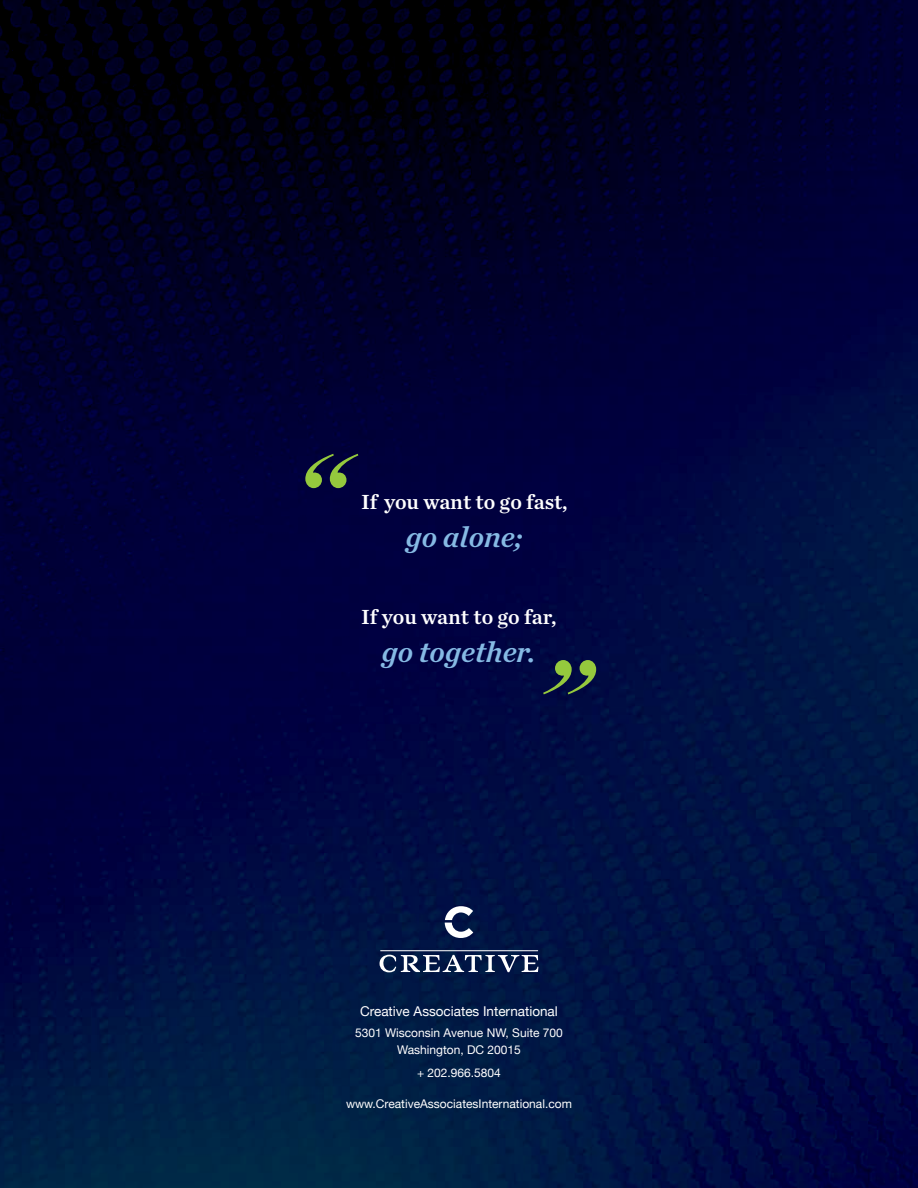
<style>
.page{position:relative;width:918px;height:1188px;background:#fff}
.page>*{position:absolute;margin:0;border:0;box-sizing:border-box;transform-origin:0 0}
.t1{font:italic 141px "Chronicle Display";color:#95c93d}
.t2{font:italic 30px "Chronicle Text G1 Semi";color:#86bae4}
.t3{font:21.3px "Chronicle Text G1 Semi";color:#fff}
.t4{font:13.5px "Helvetica Neue";color:#fff}
.t5{font:12px/16.5px "Helvetica Neue";color:#fff;text-align:center}
</style>
<div class="page">
<img style="left:0;top:0;width:918px;height:1188px">
<svg style="left:445px;top:906px;width:28px;height:32px"></svg>
<svg style="left:380px;top:955px;width:158px;height:17px"></svg>
<hr style="left:380px;top:950px;width:158px;height:1px;background:#fff">
<h1 class="t1" style="left:288px;top:394px;width:57px">“</h1>
<h3 class="t3" style="left:361px;top:485px;width:208px">If you want to go fast,</h3>
<h2 class="t2" style="left:406px;top:513px;width:118px">go alone;</h2>
<h3 class="t3" style="left:361px;top:600px;width:197px">If you want to go far,</h3>
<h2 class="t2" style="left:382px;top:628px;width:156px">go together.</h2>
<h1 class="t1" style="left:533px;top:600px;width:57px">”</h1>
<p class="t4" style="left:360px;top:1002px;width:199px">Creative Associates International</p>
<p class="t5" style="left:355px;top:1026px;width:209px">5301 Wisconsin Avenue NW, Suite 700<br>Washington, DC 20015</p>
<p class="t5" style="left:417px;top:1065px;width:85px">+ 202.966.5804</p>
<p class="t5" style="left:346px;top:1096px;width:227px">www.CreativeAssociatesInternational.com</p>
</div>
